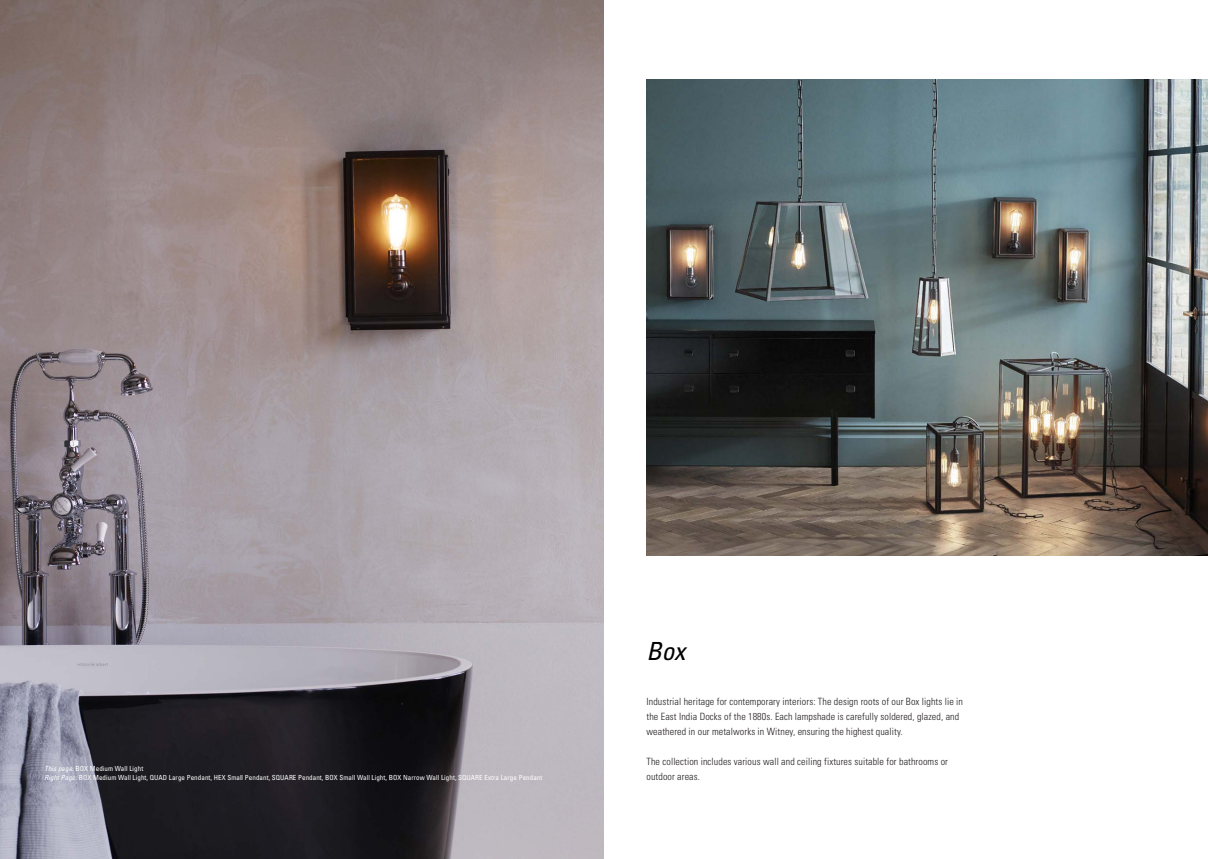
<style>
.page{position:relative;width:1208px;height:859px;background:#fff}
.page>*{position:absolute;margin:0;border:0;box-sizing:border-box;transform-origin:0 0}
.t1{font:italic condensed 25px "Univers";color:#000}
.t2{font:300 condensed 10px/15px "Univers";letter-spacing:.01em;color:#231f20}
.t3{font:condensed 7px/9px "Univers";letter-spacing:.01em;color:#fff}
.s1{font-style:italic}
</style>
<div class="page">
<img style="left:0;top:0;width:604px;height:859px">
<img style="left:646px;top:79px;width:562px;height:477px">
<p class="t3" style="left:45px;top:763px;width:499px"><span class="s1">This page:</span> BOX Medium Wall Light<br><span class="s1">Right Page:</span> BOX Medium Wall Light, QUAD Large Pendant, HEX Small Pendant, SQUARE Pendant, BOX Small Wall Light, BOX Narrow Wall Light, SQUARE Extra Large Pendant</p>
<h1 class="t1" style="left:646px;top:635px;width:40px">Box</h1>
<p class="t2" style="left:646px;top:694px;width:318px">Industrial heritage for contemporary interiors: The design roots of our Box lights lie in the East India Docks of the 1880s. Each lampshade is carefully soldered, glazed, and weathered in our metalworks in Witney, ensuring the highest quality.</p>
<p class="t2" style="left:646px;top:754px;width:303px">The collection includes various wall and ceiling fixtures suitable for bathrooms or outdoor areas.</p>
</div>
